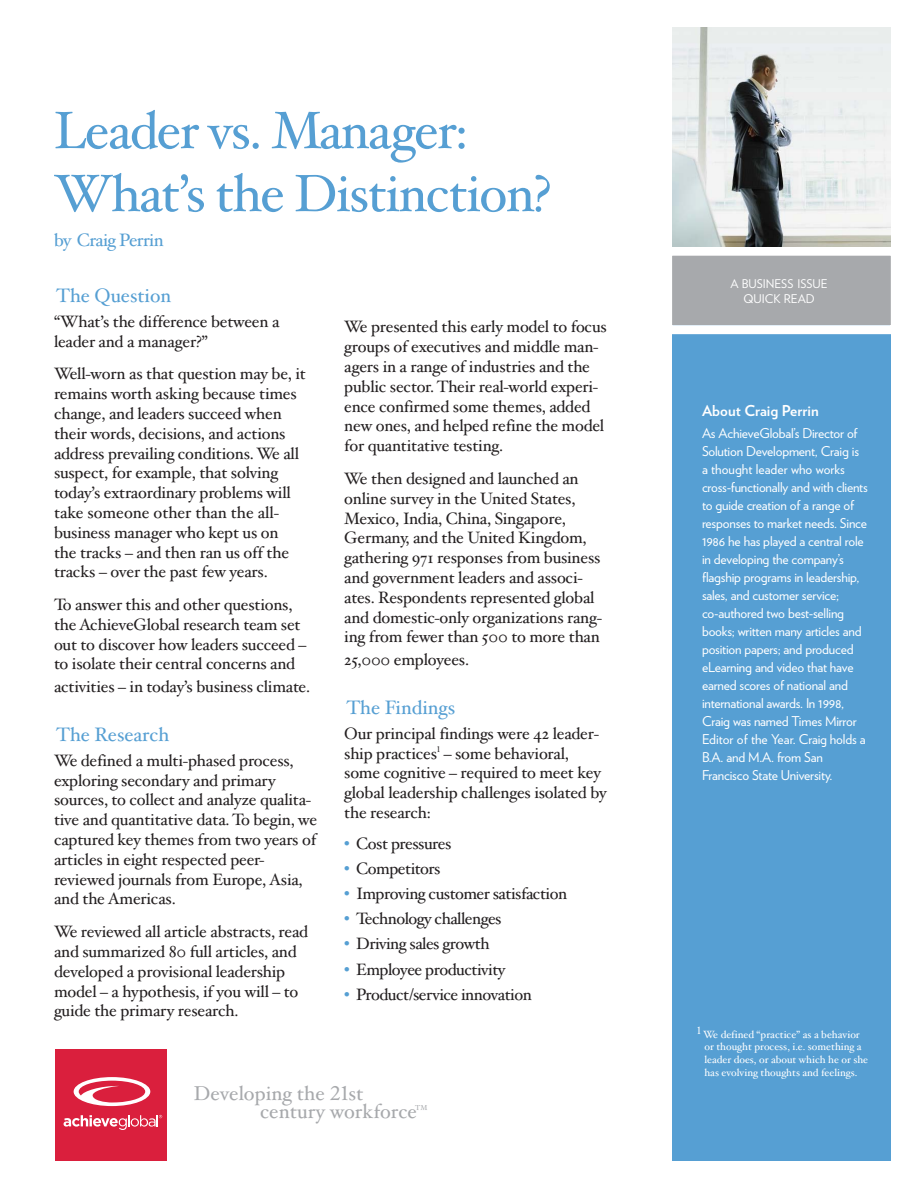
<style>
.page{position:relative;width:918px;height:1188px;background:#fff}
.page>*{position:absolute;margin:0;border:0;box-sizing:border-box;transform-origin:0 0}
.t1{font:52.5px/63px "Hoefler Txt";letter-spacing:-.03em;color:#569fd3}
.t2{font:20.1px/18px "Hoefler Text";color:#a7a9ac}
.t3{font:19.5px "Hoefler Txt";color:#569fd3}
.t4{font:18px "Hoefler Txt";letter-spacing:-.03em;color:#569fd3}
.t5{font:16.5px/19.8px "Hoefler Txt";letter-spacing:-.01em;color:#231f20}
.t6{font:16.5px "Hoefler Txt";letter-spacing:-.03em;color:#231f20}
.t7{font:700 15px "Verlag";color:#fff}
.t8{font:13.5px/18px "Verlag";letter-spacing:-.015em;color:#fff}
.t9{font:12px/15px "Verlag";color:#fff;text-align:center}
.t10{font:10.5px/12.6px "Hoefler Txt";color:#fff}
.t11{font:7.2px "Hoefler Txt";color:#a7a9ac}
.s1{color:#569fd3}
</style>
<div class="page">
<div style="left:673px;top:246px;width:218px;height:915px;background:#569fd3"></div>
<div style="left:672px;top:256px;width:219px;height:69px;background:#a7a9ac"></div>
<div style="left:663px;top:247px;width:237px;height:87px;border:9px solid #fff"></div>
<img style="left:673px;top:28px;width:218px;height:218px">
<div style="left:56px;top:1049px;width:111px;height:112px;background:#da1f3d"></div>
<svg style="left:74px;top:1077px;width:76px;height:29px"></svg>
<svg style="left:64px;top:1115px;width:98px;height:15px"></svg>
<h1 class="t1" style="left:54px;top:105px;width:499px">Leader vs. Manager:<br>What’s the Distinction?</h1>
<p class="t4" style="left:54px;top:233px;width:111px">by Craig Perrin</p>
<p class="t3" style="left:56px;top:288px;width:117px">The Question</p>
<p class="t5" style="left:54px;top:313px;width:227px">“What’s the difference between a leader and a manager?”</p>
<p class="t5" style="left:54px;top:366px;width:254px">Well-worn as that question may be, it remains worth asking because times change, and leaders succeed when their words, decisions, and actions address prevailing conditions. We all suspect, for example, that solving today’s extraordinary problems will take someone other than the all&shy;business manager who kept us on<br>the tracks – and then ran us off the tracks – over the past few years.</p>
<p class="t5" style="left:54px;top:596px;width:254px">To answer this and other questions, the AchieveGlobal research team set out to discover how leaders succeed – to isolate their central concerns and</p>
<p class="t5" style="left:54px;top:678px;width:258px">activities – in today’s business climate.</p>
<p class="t3" style="left:56px;top:727px;width:115px">The Research</p>
<p class="t5" style="left:54px;top:752px;width:265px">We defined a multi-phased process, exploring secondary and primary sources, to collect and analyze qualita&shy;tive and quantitative data. To begin, we captured key themes from two years of articles in eight respected peer&shy;reviewed journals from Europe, Asia, and the Americas.</p>
<p class="t5" style="left:54px;top:924px;width:256px">We reviewed all article abstracts, read and summarized 80 full articles, and developed a provisional leadership model – a hypothesis, if you will – to guide the primary research.</p>
<p class="t5" style="left:344px;top:319px;width:264px">We presented this early model to focus groups of executives and middle man&shy;agers in a range of industries and the public sector. Their real-world experi&shy;ence confirmed some themes, added new ones, and helped refine the model for quantitative testing.</p>
<p class="t5" style="left:344px;top:470px;width:259px">We then designed and launched an online survey in the United States, Mexico, India, China, Singapore, Germany, and the United Kingdom, gathering 971 responses from business and government leaders and associ&shy;ates. Respondents represented global and domestic-only organizations rang&shy;ing from fewer than 500 to more than</p>
<p class="t5" style="left:344px;top:651px;width:126px">25,000 employees.</p>
<p class="t3" style="left:346px;top:700px;width:110px">The Findings</p>
<p class="t5" style="left:344px;top:725px;width:264px">Our principal findings were 42 leader&shy;ship practices<sup>1</sup> – some behavioral, some cognitive – required to meet key global leadership challenges isolated by the research:</p>
<p class="t6" style="left:344px;top:837px;width:109px"><span class="s1">•</span> Cost pressures</p>
<p class="t6" style="left:344px;top:862px;width:98px"><span class="s1">•</span> Competitors</p>
<p class="t6" style="left:344px;top:887px;width:224px"><span class="s1">•</span> Improving customer satisfaction</p>
<p class="t6" style="left:344px;top:912px;width:159px"><span class="s1">•</span> Technology challenges</p>
<p class="t6" style="left:344px;top:937px;width:147px"><span class="s1">•</span> Driving sales growth</p>
<p class="t6" style="left:344px;top:963px;width:163px"><span class="s1">•</span> Employee productivity</p>
<p class="t6" style="left:344px;top:988px;width:189px"><span class="s1">•</span> Product/service innovation</p>
<p class="t2" style="left:260px;top:1084px;width:158px;text-indent:-66px">Developing the 21st century workforce</p>
<p class="t11" style="left:415px;top:1103px;width:14px">TM</p>
<p class="t9" style="left:731px;top:277px;width:99px">A BUSINESS ISSUE<br>QUICK READ</p>
<p class="t7" style="left:702px;top:404px;width:118px">About Craig Perrin</p>
<p class="t8" style="left:702px;top:426px;width:167px">As AchieveGlobal’s Director of<br>Solution Development, Craig is a thought leader who works cross-functionally and with clients to guide creation of a range of responses to market needs. Since<br>1986 he has played a central role in developing the company’s flagship programs in leadership, sales, and customer service; co-authored two best-selling books; written many articles and position papers; and produced eLearning and video that have earned scores of national and international awards. In 1998,<br>Craig was named Times Mirror<br>Editor of the Year. Craig holds a<br>B.A. and M.A. from San<br>Francisco State University.</p>
<p class="t10" style="left:704px;top:1029px;width:165px;text-indent:-7px"><sup>1</sup> We defined “practice” as a behavior or thought process, i.e. something a leader does, or about which he or she has evolving thoughts and feelings.</p>
</div>
